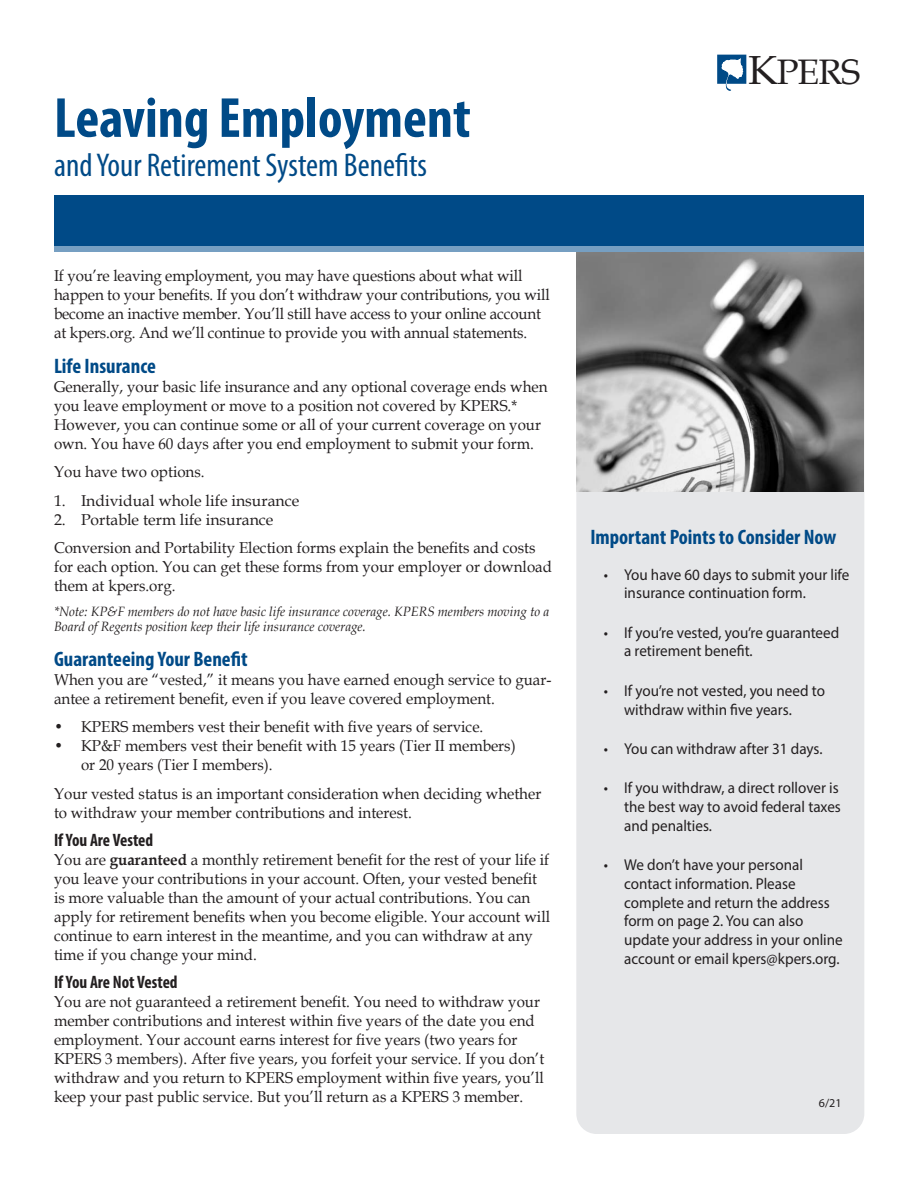
<style>
.page{position:relative;width:918px;height:1188px;background:#fff}
.page>*{position:absolute;margin:0;border:0;box-sizing:border-box;transform-origin:0 0}
.Headline_H1{font:700 condensed 57px "Myriad Pro";color:#004a87}
.t1{font:35.55px "Book Antiqua";color:#231f20}
.Headline_H1-2{font:condensed 33px "Myriad Pro";color:#004a87}
.Subhead_H2_301{font:700 condensed 21px "Myriad Pro";color:#004a87}
.Subhead_h3_black{font:700 condensed 18px "Myriad Pro";color:#231f20;scale:.96 1}
.body_text{font:15.75px/18.9px "Book Antiqua";color:#231f20;scale:.96 1}
.t2{font:15.75px/18.9px "Myriad Pro";color:#231f20;scale:.96 1}
.body_text-2{font:15.75px "Book Antiqua";color:#231f20}
.body_text-3{font:italic 13.5px/15px "Book Antiqua";color:#231f20;scale:.96 1}
.t3{font:12px "Myriad Pro";color:#231f20}
.s1{font-weight:700}
.s2{font-size:40.65px}
</style>
<div class="page">
<div style="left:576px;top:491px;width:288px;height:643px;background:#e6e7e9"></div>
<img style="left:576px;top:252px;width:288px;height:239px">
<div style="left:54px;top:245px;width:810px;height:7px;background:#769fc2"></div>
<div style="left:54px;top:195px;width:810px;height:50px;background:#004a87"></div>
<svg style="left:717px;top:55px;width:29px;height:36px"></svg>
<h1 class="Headline_H1" style="left:54px;top:82px;width:418px">Leaving Employment</h1>
<h1 class="Headline_H1-2" style="left:54px;top:146px;width:374px">and Your Retirement System Benefits</h1>
<p class="body_text" style="left:54px;top:266px;width:518px">If you’re leaving employment, you may have questions about what will happen to your benefits. If you don’t withdraw your contributions, you will become an inactive member. You’ll still have access to your online account at kpers.org. And we’ll continue to provide you with annual statements.</p>
<h2 class="Subhead_H2_301" style="left:54px;top:353px;width:103px">Life Insurance</h2>
<p class="body_text" style="left:54px;top:377px;width:516px">Generally, your basic life insurance and any optional coverage ends when you leave employment or move to a position not covered by KPERS.* However, you can continue some or all of your current coverage on your own. You have 60 days after you end employment to submit your form.</p>
<p class="body_text" style="left:54px;top:462px;width:158px">You have two options.</p>
<p class="body_text-2" style="left:54px;top:490px;width:247px">1. Individual whole life insurance</p>
<p class="body_text-2" style="left:54px;top:508px;width:221px">2. Portable term life insurance</p>
<p class="body_text" style="left:54px;top:538px;width:520px">Conversion and Portability Election forms explain the benefits and costs for each option. You can get these forms from your employer or download them at kpers.org.</p>
<p class="body_text-3" style="left:54px;top:603px;width:518px">*Note: KP&amp;F members do not have basic life insurance coverage. KPERS members moving to a<br>Board of Regents position keep their life insurance coverage.</p>
<h2 class="Subhead_H2_301" style="left:54px;top:646px;width:195px">Guaranteeing Your Benefit</h2>
<p class="body_text" style="left:54px;top:670px;width:520px">When you are “vested,” it means you have earned enough service to guar&shy;antee a retirement benefit, even if you leave covered employment.</p>
<p class="body_text" style="left:54px;top:717px;width:449px">• KPERS members vest their benefit with five years of service.</p>
<p class="body_text" style="left:81px;top:736px;width:454px;text-indent:-27px">• KP&amp;F members vest their benefit with 15 years (Tier II members) or 20 years (Tier I members).</p>
<p class="body_text" style="left:54px;top:784px;width:509px">Your vested status is an important consideration when deciding whether to withdraw your member contributions and interest.</p>
<h3 class="Subhead_h3_black" style="left:54px;top:829px;width:105px">If You Are Vested</h3>
<p class="body_text" style="left:54px;top:850px;width:518px">You are <span class="s1">guaranteed</span> a monthly retirement benefit for the rest of your life if you leave your contributions in your account. Often, your vested benefit is more valuable than the amount of your actual contributions. You can apply for retirement benefits when you become eligible. Your account will continue to earn interest in the meantime, and you can withdraw at any time if you change your mind.</p>
<h3 class="Subhead_h3_black" style="left:54px;top:971px;width:130px">If You Are Not Vested</h3>
<p class="body_text" style="left:54px;top:992px;width:512px">You are not guaranteed a retirement benefit. You need to withdraw your member contributions and interest within five years of the date you end employment. Your account earns interest for five years (two years for KPERS 3 members). After five years, you forfeit your service. If you don’t withdraw and you return to KPERS employment within five years, you’ll keep your past public service. But you’ll return as a KPERS 3 member.</p>
<p class="t1" style="left:748px;top:47px;width:114px"><span class="s2">K</span>PERS</p>
<h2 class="Subhead_H2_301" style="left:590px;top:524px;width:247px">Important Points to Consider Now</h2>
<p class="t2" style="left:624px;top:565px;width:236px;text-indent:-20px">• You have 60 days to submit your life insurance continuation form.</p>
<p class="t2" style="left:624px;top:623px;width:226px;text-indent:-20px">• If you’re vested, you’re guaranteed a retirement benefit.</p>
<p class="t2" style="left:624px;top:681px;width:211px;text-indent:-20px">• If you’re not vested, you need to withdraw within five years.</p>
<p class="t2" style="left:604px;top:739px;width:229px">• You can withdraw after 31 days.</p>
<p class="t2" style="left:624px;top:778px;width:227px;text-indent:-20px">• If you withdraw, a direct rollover is the best way to avoid federal taxes and penalties.</p>
<p class="t2" style="left:624px;top:855px;width:229px;text-indent:-20px">• We don’t have your personal contact information. Please complete and return the address form on page 2. You can also update your address in your online account or email kpers@kpers.org.</p>
<p class="t3" style="left:819px;top:1096px;width:24px">6/21</p>
</div>
